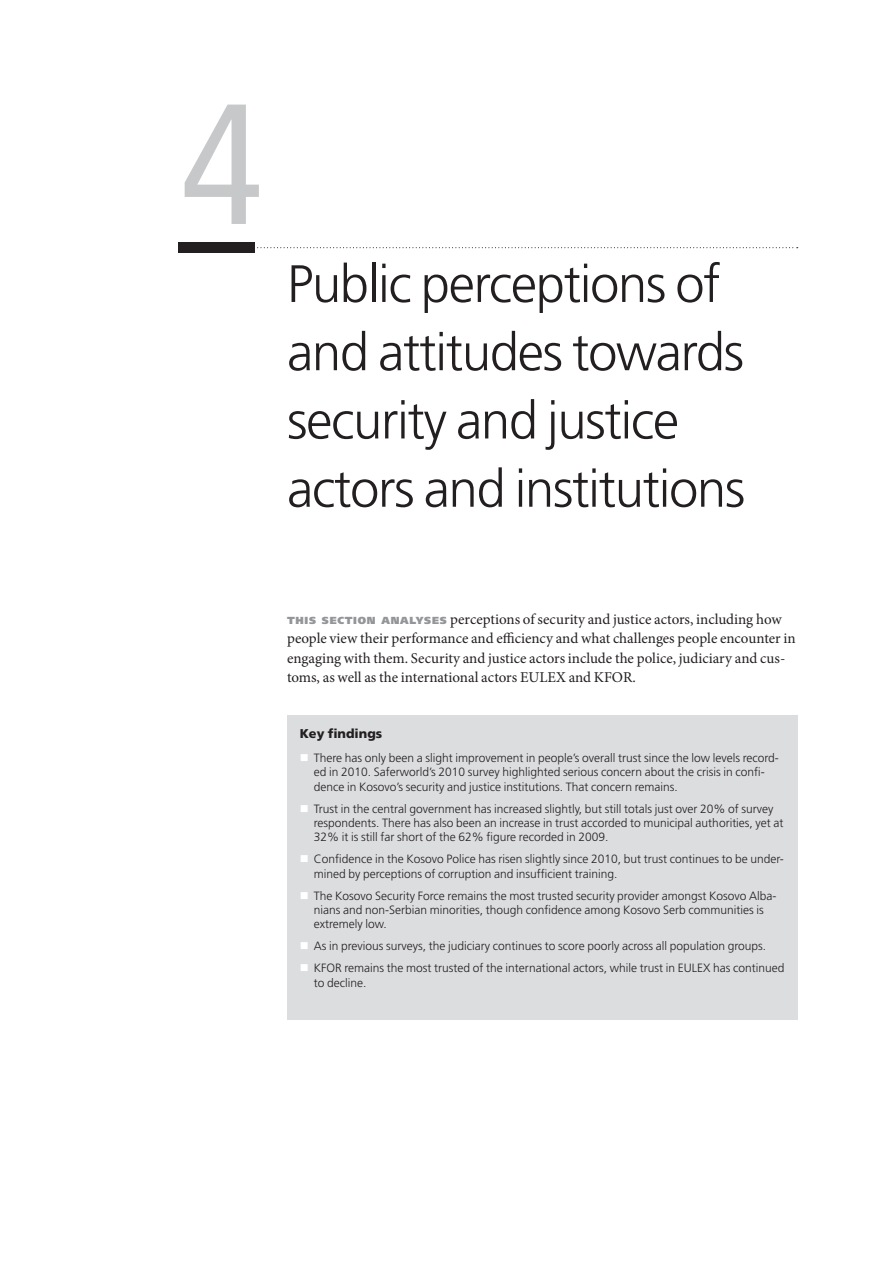
<style>
.page{position:relative;width:893px;height:1263px;background:#fff}
.page>*{position:absolute;margin:0;border:0;box-sizing:border-box;transform-origin:0 0}
.t1{font:condensed 171px "Frutiger LT Std";color:#c7c8ca}
.t2{font:300 52.5px/68.2px "Frutiger LT Std";letter-spacing:-.025em;color:#231f20}
.t3{font:15px/19.5px "Minion Pro";color:#231f20}
.t4{font:900 12.75px "Frutiger LT Std";color:#231f20}
.t5{font:300 12px/14.4px "Frutiger LT Std";color:#231f20}
.s1{font-family:"Frutiger LT Std";font-weight:900;font-size:10.2px;color:#939598}
</style>
<div class="page">
<div style="left:287px;top:715px;width:510px;height:304px;background:#dcdddf"></div>
<svg style="left:257px;top:247px;width:541px;height:1px"></svg>
<div style="left:179px;top:242px;width:76px;height:11px;background:#231f20"></div>
<h1 class="t1" style="left:181px;top:65px;width:84px">4</h1>
<h2 class="t2" style="left:287px;top:250px;width:460px">Public perceptions of and attitudes towards security and justice actors and institutions</h2>
<p class="t3" style="left:287px;top:609px;width:510px"><span class="s1">THIS SECTION ANALYSES</span> perceptions of security and justice actors, including how people view their performance and efficiency and what challenges people encounter in engaging with them. Security and justice actors include the police, judiciary and cus&shy;toms, as well as the international actors EULEX and KFOR.</p>
<p class="t4" style="left:300px;top:725px;width:84px">Key findings</p>
<p class="t5" style="left:314px;top:751px;width:467px">There has only been a slight improvement in people’s overall trust since the low levels record&shy;ed in 2010. Saferworld’s 2010 survey highlighted serious concern about the crisis in confi&shy;dence in Kosovo’s security and justice institutions. That concern remains.</p>
<p class="t5" style="left:314px;top:801px;width:471px">Trust in the central government has increased slightly, but still totals just over 20% of survey respondents. There has also been an increase in trust accorded to municipal authorities, yet at<br>32% it is still far short of the 62% figure recorded in 2009.</p>
<p class="t5" style="left:314px;top:852px;width:472px">Confidence in the Kosovo Police has risen slightly since 2010, but trust continues to be under&shy;mined by perceptions of corruption and insufficient training.</p>
<p class="t5" style="left:314px;top:888px;width:464px">The Kosovo Security Force remains the most trusted security provider amongst Kosovo Alba&shy;nians and non-Serbian minorities, though confidence among Kosovo Serb communities is extremely low.</p>
<p class="t5" style="left:314px;top:935px;width:454px;line-height:21.9px">As in previous surveys, the judiciary continues to score poorly across all population groups.<br>KFOR</p>
<p class="t5" style="left:314px;top:961px;width:472px;text-indent:31px">remains the most trusted of the international actors, while trust in EULEX has continued to decline.</p>
</div>
